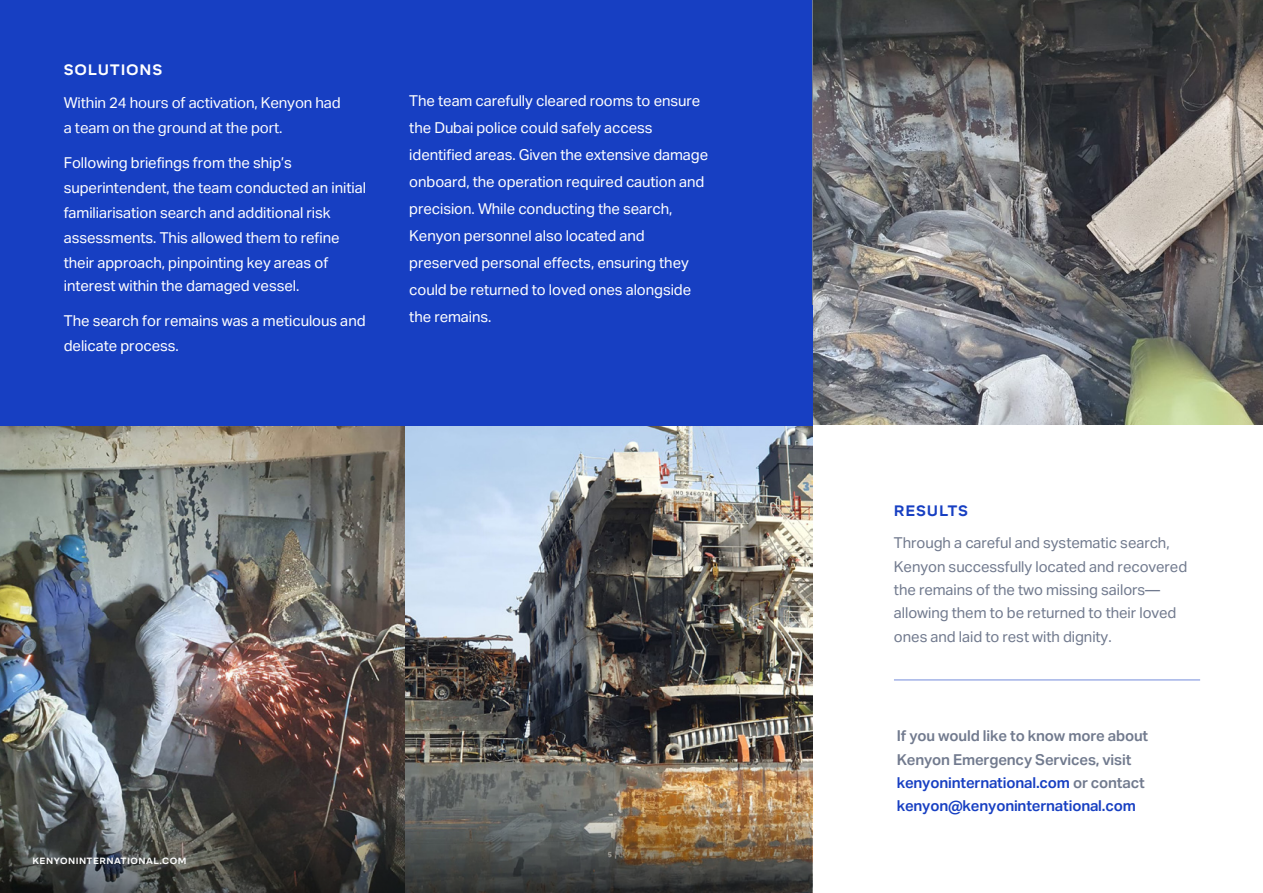
<style>
.page{position:relative;width:1263px;height:893px;background:#fff}
.page>*{position:absolute;margin:0;border:0;box-sizing:border-box;transform-origin:0 0}
.t1{font:15px/27px "Aktiv Grotesk";letter-spacing:-.01em;color:#fff}
.t2{font:15px/23.4px "Aktiv Grotesk";letter-spacing:-.01em;color:#717a8e}
.t3{font:600 15px/23.4px "Aktiv Grotesk";letter-spacing:-.01em;color:#717a8e}
.t4{font:700 15px "Mikro";letter-spacing:.05em;color:#fff}
.t5{font:700 15px "Mikro";letter-spacing:.05em;color:#173fc2}
.t6{font:700 9px "Mikro";letter-spacing:.05em;color:#fff}
.s1{color:#173fc2}
</style>
<div class="page">
<div style="left:0;top:0;width:812px;height:426px;background:#173fc2"></div>
<img style="left:0;top:426px;width:405px;height:356px">
<img style="left:405px;top:426px;width:407px;height:356px">
<hr style="left:894px;top:679px;width:306px;height:2px;background:#a2b2e7">
<img style="left:0;top:782px;width:812px;height:111px">
<img style="left:813px;top:1px;width:450px;height:423px">
<p class="t4" style="left:64px;top:61px;width:100px">SOLUTIONS</p>
<p class="t1" style="left:64px;top:90px;width:279px;line-height:25px">Within 24 hours of activation, Kenyon had a team on the ground at the port.</p>
<p class="t1" style="left:64px;top:150px;width:304px;line-height:24.8px">Following briefings from the ship’s superintendent, the team conducted an initial familiarisation search and additional risk assessments. This allowed them to refine their approach, pinpointing key areas of interest within the damaged vessel.</p>
<p class="t1" style="left:64px;top:308px;width:303px;line-height:25px">The search for remains was a meticulous and delicate process.</p>
<p class="t1" style="left:409px;top:87px;width:300px">The team carefully cleared rooms to ensure the Dubai police could safely access identified areas. Given the extensive damage onboard, the operation required caution and precision. While conducting the search, Kenyon personnel also located and preserved personal effects, ensuring they could be returned to loved ones alongside the remains.</p>
<p class="t6" style="left:33px;top:856px;width:155px">KENYONINTERNATIONAL.COM</p>
<p class="t5" style="left:894px;top:502px;width:76px">RESULTS</p>
<p class="t2" style="left:894px;top:531px;width:295px">Through a careful and systematic search, Kenyon successfully located and recovered the remains of the two missing sailors— allowing them to be returned to their loved ones and laid to rest with dignity.</p>
<p class="t3" style="left:897px;top:724px;width:253px">If you would like to know more about Kenyon Emergency Services, visit <span class="s1">kenyoninternational.com</span> or contact <span class="s1">kenyon@kenyoninternational.com</span></p>
</div>
